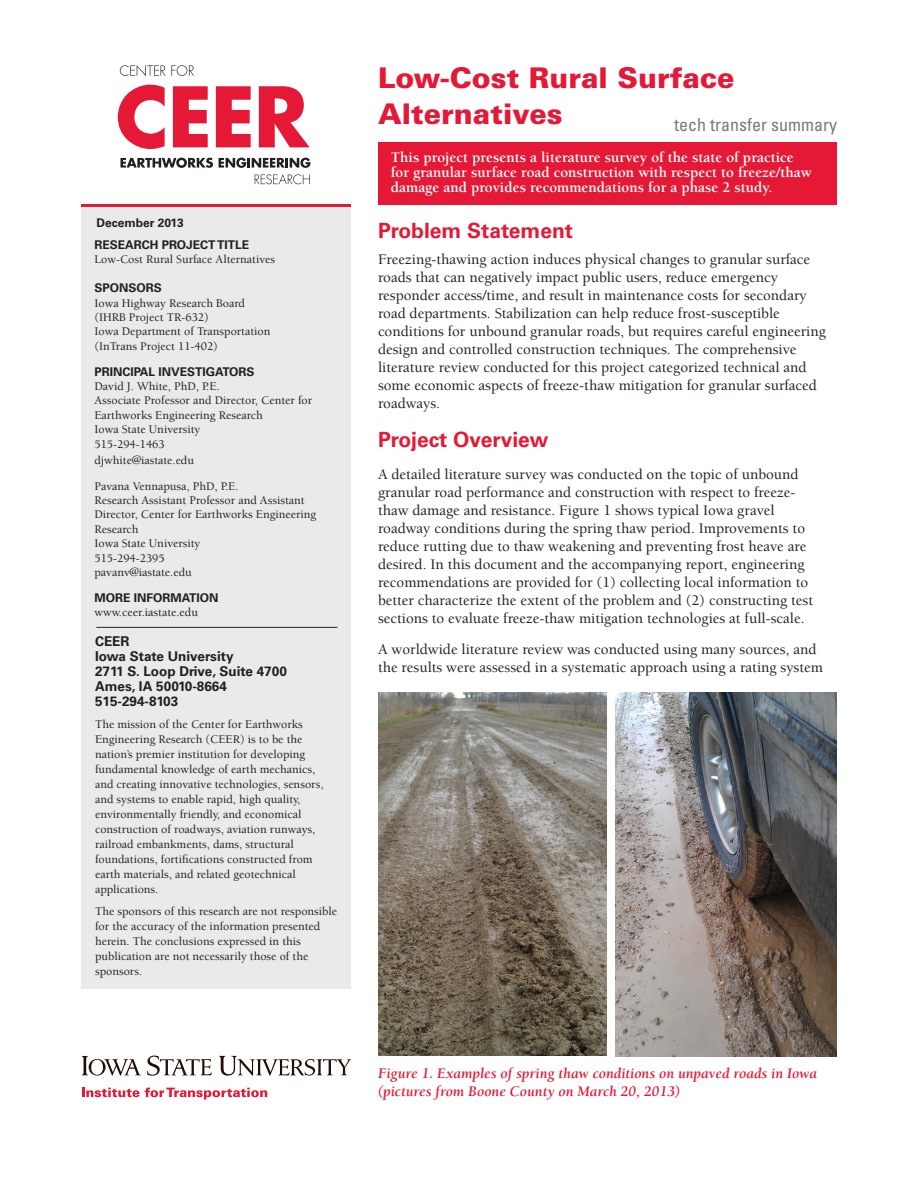
<style>
.page{position:relative;width:918px;height:1188px;background:#fff}
.page>*{position:absolute;margin:0;border:0;box-sizing:border-box;transform-origin:0 0}
.Headline_1{font:900 28.5px/36px "Univers";color:#e51836}
.head_1{font:700 21px "Univers";color:#e51836}
.Body_text{font:700 21px "Univers";color:#e51836}
.Headline2{font:condensed 18px "Univers";color:#76787b}
.Body_text-2{font:500 15px/18px "Berkeley";color:#231f20}
.pullout_sentence{font:700 15px/15px "Berkeley";color:#fff}
.t1{font:italic 700 15px/18px "Berkeley";color:#e51836}
.address{font:700 13.5px "Univers";color:#231f20}
.tech_trans__summary{font:500 12px/15px "Berkeley";color:#231f20}
.info{font:500 12px/14.4px "Berkeley";color:#231f20}
.label{font:700 12px "Univers";color:#231f20}
.date{font:700 12px "Univers";color:#231f20}
</style>
<div class="page">
<div style="left:378px;top:142px;width:459px;height:63px;background:#e51836"></div>
<div style="left:81px;top:205px;width:270px;height:784px;background:#e9eaeb"></div>
<hr style="left:81px;top:204px;width:270px;height:3px;background:#e51836">
<hr style="left:96px;top:627px;width:241px;height:1px;background:#231f20">
<svg style="left:120px;top:65px;width:74px;height:11px"></svg>
<svg style="left:118px;top:85px;width:47px;height:64px"></svg>
<svg style="left:173px;top:86px;width:35px;height:61px"></svg>
<svg style="left:216px;top:86px;width:35px;height:61px"></svg>
<svg style="left:259px;top:86px;width:51px;height:61px"></svg>
<svg style="left:121px;top:158px;width:92px;height:10px"></svg>
<svg style="left:219px;top:158px;width:92px;height:10px"></svg>
<svg style="left:255px;top:174px;width:55px;height:10px"></svg>
<svg style="left:82px;top:1056px;width:59px;height:20px"></svg>
<svg style="left:147px;top:1056px;width:65px;height:20px"></svg>
<svg style="left:219px;top:1056px;width:132px;height:20px"></svg>
<svg style="left:82px;top:1088px;width:185px;height:12px"></svg>
<img style="left:378px;top:692px;width:229px;height:364px">
<img style="left:616px;top:693px;width:221px;height:364px">
<p class="Headline_1" style="left:378px;top:59px;width:358px">Low-Cost Rural Surface<br>Alternatives</p>
<p class="pullout_sentence" style="left:391px;top:150px;width:422px">This project presents a literature survey of the state of practice for granular surface road construction with respect to freeze/thaw damage and provides recommendations for a phase 2 study.</p>
<p class="Headline2" style="left:674px;top:114px;width:164px">tech transfer summary</p>
<p class="date" style="left:96px;top:216px;width:89px">December 2013</p>
<p class="head_1" style="left:378px;top:219px;width:197px">Problem Statement</p>
<p class="Body_text-2" style="left:378px;top:251px;width:449px">Freezing-thawing action induces physical changes to granular surface roads that can negatively impact public users, reduce emergency responder access/time, and result in maintenance costs for secondary road departments. Stabilization can help reduce frost-susceptible conditions for unbound granular roads, but requires careful engineering design and controlled construction techniques. The comprehensive literature review conducted for this project categorized technical and some economic aspects of freeze-thaw mitigation for granular surfaced roadways.</p>
<p class="Body_text" style="left:378px;top:427px;width:172px">Project Overview</p>
<p class="Body_text-2" style="left:378px;top:465px;width:437px">A detailed literature survey was conducted on the topic of unbound granular road performance and construction with respect to freeze&shy;thaw damage and resistance. Figure 1 shows typical Iowa gravel roadway conditions during the spring thaw period. Improvements to reduce rutting due to thaw weakening and preventing frost heave are desired. In this document and the accompanying report, engineering recommendations are provided for (1) collecting local information to better characterize the extent of the problem and (2) constructing test sections to evaluate freeze-thaw mitigation technologies at full-scale.</p>
<p class="Body_text-2" style="left:378px;top:641px;width:447px">A worldwide literature review was conducted using many sources, and the results were assessed in a systematic approach using a rating system</p>
<p class="label" style="left:94px;top:238px;width:156px">RESEARCH PROJECT TITLE</p>
<p class="info" style="left:94px;top:253px;width:182px">Low-Cost Rural Surface Alternatives</p>
<p class="label" style="left:94px;top:281px;width:69px">SPONSORS</p>
<p class="info" style="left:94px;top:296px;width:152px">Iowa Highway Research Board</p>
<p class="info" style="left:94px;top:310px;width:116px">(IHRB Project TR-632)</p>
<p class="info" style="left:94px;top:325px;width:177px">Iowa Department of Transportation</p>
<p class="info" style="left:94px;top:339px;width:125px">(InTrans Project 11-402)</p>
<p class="label" style="left:94px;top:364px;width:162px">PRINCIPAL INVESTIGATORS</p>
<p class="info" style="left:94px;top:379px;width:127px">David J. White, PhD, P.E.</p>
<p class="info" style="left:94px;top:394px;width:219px">Associate Professor and Director, Center for<br>Earthworks Engineering Research</p>
<p class="info" style="left:94px;top:422px;width:107px">Iowa State University</p>
<p class="info" style="left:94px;top:437px;width:72px">515-294-1463</p>
<p class="info" style="left:94px;top:453px;width:101px">djwhite@iastate.edu</p>
<p class="info" style="left:94px;top:479px;width:145px">Pavana Vennapusa, PhD, P.E.</p>
<p class="info" style="left:94px;top:493px;width:223px">Research Assistant Professor and Assistant<br>Director, Center for Earthworks Engineering<br>Research</p>
<p class="info" style="left:94px;top:536px;width:107px">Iowa State University<br>515-294-2395</p>
<p class="info" style="left:94px;top:565px;width:99px">pavanv@iastate.edu</p>
<p class="label" style="left:94px;top:590px;width:126px">MORE INFORMATION</p>
<p class="info" style="left:94px;top:605px;width:105px">www.ceer.iastate.edu</p>
<p class="address" style="left:95px;top:634px;width:36px">CEER</p>
<p class="address" style="left:95px;top:649px;width:140px">Iowa State University</p>
<p class="address" style="left:95px;top:664px;width:194px">2711 S. Loop Drive, Suite 4700</p>
<p class="address" style="left:95px;top:679px;width:133px">Ames, IA 50010-8664</p>
<p class="address" style="left:95px;top:694px;width:85px">515-294-8103</p>
<p class="tech_trans__summary" style="left:95px;top:717px;width:230px">The mission of the Center for Earthworks Engineering Research (CEER) is to be the nation’s premier institution for developing fundamental knowledge of earth mechanics, and creating innovative technologies, sensors, and systems to enable rapid, high quality, environmentally friendly, and economical construction of roadways, aviation runways, railroad embankments, dams, structural foundations, fortifications constructed from earth materials, and related geotechnical applications.</p>
<p class="tech_trans__summary" style="left:95px;top:904px;width:244px">The sponsors of this research are not responsible for the accuracy of the information presented herein. The conclusions expressed in this publication are not necessarily those of the sponsors.</p>
<p class="t1" style="left:378px;top:1065px;width:441px">Figure 1. Examples of spring thaw conditions on unpaved roads in Iowa (pictures from Boone County on March 20, 2013)</p>
</div>
